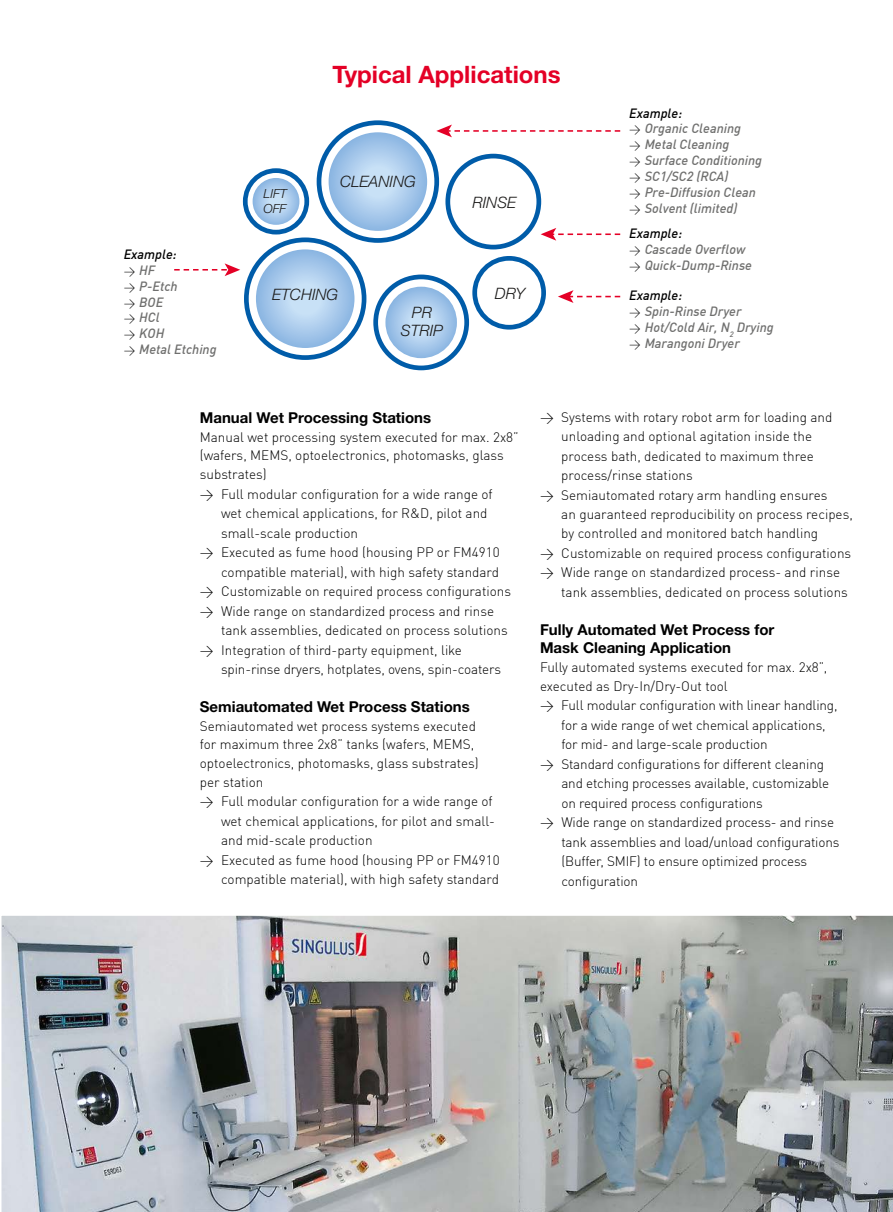
<style>
.page{position:relative;width:893px;height:1212px;background:#fff}
.page>*{position:absolute;margin:0;border:0;box-sizing:border-box;transform-origin:0 0}
.t1{font:700 24px "Helvetica Neue LT";color:#e40026}
.t2{font:italic 300 15.75px/18.9px "Helvetica Neue LT";color:#1a1918;text-align:center}
.t3{font:700 15px/18.8px "Helvetica Neue LT";color:#000}
.t4{font:300 13.5px/19.5px "DIN Offc";color:#000}
.t5{font:italic 500 13.2px "DIN Offc";color:#6f6f6e}
.t6{font:italic 500 13.2px "DIN Offc";color:#000}
.t7{font:italic 300 12.6px/14.1px "Helvetica Neue LT";color:#1a1918}
.s1{font-weight:300;font-style:normal;font-size:11.25px;color:#000}
</style>
<div class="page">
<img style="left:1px;top:915px;width:892px;height:297px">
<svg style="left:174px;top:120px;width:446px;height:250px"></svg>
<p class="t6" style="left:124px;top:246px;width:55px">Example:</p>
<p class="t5" style="left:124px;top:262px;width:33px"><span class="s1">→</span> HF</p>
<p class="t5" style="left:124px;top:278px;width:55px"><span class="s1">→</span> P-Etch</p>
<p class="t5" style="left:124px;top:293px;width:41px"><span class="s1">→</span> BOE</p>
<p class="t5" style="left:124px;top:309px;width:38px"><span class="s1">→</span> HCl</p>
<p class="t5" style="left:124px;top:325px;width:42px"><span class="s1">→</span> KOH</p>
<p class="t5" style="left:124px;top:341px;width:94px"><span class="s1">→</span> Metal Etching</p>
<h1 class="t1" style="left:332px;top:59px;width:230px">Typical Applications</h1>
<p class="t7" style="left:264px;top:187px;width:25px">LIFT<br>OFF</p>
<p class="t2" style="left:340px;top:171px;width:77px">CLEANING</p>
<p class="t2" style="left:473px;top:193px;width:45px">RINSE</p>
<p class="t2" style="left:272px;top:284px;width:68px">ETCHING</p>
<p class="t2" style="left:401px;top:302px;width:44px">PR<br>STRIP</p>
<p class="t2" style="left:495px;top:284px;width:31px">DRY</p>
<p class="t6" style="left:629px;top:104px;width:55px">Example:</p>
<p class="t5" style="left:629px;top:120px;width:113px"><span class="s1">→</span> Organic Cleaning</p>
<p class="t5" style="left:629px;top:136px;width:102px"><span class="s1">→</span> Metal Cleaning</p>
<p class="t5" style="left:629px;top:152px;width:135px"><span class="s1">→</span> Surface Conditioning</p>
<p class="t5" style="left:629px;top:168px;width:101px"><span class="s1">→</span> SC1/SC2 (RCA)</p>
<p class="t5" style="left:629px;top:184px;width:128px"><span class="s1">→</span> Pre-Diffusion Clean</p>
<p class="t5" style="left:629px;top:199px;width:110px"><span class="s1">→</span> Solvent (limited)</p>
<p class="t6" style="left:629px;top:225px;width:55px">Example:</p>
<p class="t5" style="left:629px;top:241px;width:118px"><span class="s1">→</span> Cascade Overflow</p>
<p class="t5" style="left:629px;top:257px;width:124px"><span class="s1">→</span> Quick-Dump-Rinse</p>
<p class="t6" style="left:629px;top:287px;width:55px">Example:</p>
<p class="t5" style="left:629px;top:303px;width:114px"><span class="s1">→</span> Spin-Rinse Dryer</p>
<p class="t5" style="left:629px;top:319px;width:146px"><span class="s1">→</span> Hot/Cold Air, N<sub>2</sub> Drying</p>
<p class="t5" style="left:629px;top:335px;width:112px"><span class="s1">→</span> Marangoni Dryer</p>
<p class="t3" style="left:200px;top:408px;width:233px">Manual Wet Processing Stations</p>
<p class="t4" style="left:200px;top:427px;width:320px;line-height:18.8px">Manual wet processing system executed for max. 2x8” (wafers, MEMS, optoelectronics, photomasks, glass substrates)</p>
<p class="t4" style="left:221px;top:484px;width:273px;text-indent:-21px">→ Full modular configuration for a wide range of wet chemical applications, for R&amp;D, pilot and small-scale production</p>
<p class="t4" style="left:200px;top:542px;width:301px;text-align:right">→ Executed as fume hood (housing PP or FM4910 compatible material), with high safety standard</p>
<p class="t4" style="left:200px;top:581px;width:313px">→ Customizable on required process configurations</p>
<p class="t4" style="left:221px;top:601px;width:288px;text-indent:-21px">→ Wide range on standardized process and rinse tank assemblies, dedicated on process solutions</p>
<p class="t4" style="left:221px;top:640px;width:281px;text-indent:-21px">→ Integration of third-party equipment, like spin-rinse dryers, hotplates, ovens, spin-coaters</p>
<p class="t3" style="left:200px;top:697px;width:271px">Semiautomated Wet Process Stations</p>
<p class="t4" style="left:200px;top:716px;width:280px;line-height:18.8px">Semiautomated wet process systems executed for maximum three 2x8” tanks (wafers, MEMS, optoelectronics, photomasks, glass substrates) per station</p>
<p class="t4" style="left:221px;top:791px;width:275px;text-indent:-21px">→ Full modular configuration for a wide range of wet chemical applications, for pilot and small&shy;and mid-scale production</p>
<p class="t4" style="left:200px;top:850px;width:301px;text-align:right">→ Executed as fume hood (housing PP or FM4910 compatible material), with high safety standard</p>
<p class="t4" style="left:561px;top:407px;width:273px;text-indent:-21px">→ Systems with rotary robot arm for loading and unloading and optional agitation inside the process bath, dedicated to maximum three process/rinse stations</p>
<p class="t4" style="left:561px;top:485px;width:293px;text-indent:-21px">→ Semiautomated rotary arm handling ensures<br>an guaranteed reproducibility on process recipes, by controlled and monitored batch handling</p>
<p class="t4" style="left:540px;top:543px;width:313px">→ Customizable on required process configurations</p>
<p class="t4" style="left:561px;top:563px;width:288px;text-indent:-21px">→ Wide range on standardized process- and rinse tank assemblies, dedicated on process solutions</p>
<p class="t3" style="left:540px;top:619px;width:236px">Fully Automated Wet Process for<br>Mask Cleaning Application</p>
<p class="t4" style="left:540px;top:658px;width:289px;line-height:18.8px">Fully automated systems executed for max. 2x8”, executed as Dry-In/Dry-Out tool</p>
<p class="t4" style="left:561px;top:695px;width:278px;text-indent:-21px">→ Full modular configuration with linear handling, for a wide range of wet chemical applications, for mid- and large-scale production</p>
<p class="t4" style="left:561px;top:754px;width:269px;text-indent:-21px">→ Standard configurations for different cleaning and etching processes available, customizable on required process configurations</p>
<p class="t4" style="left:561px;top:812px;width:280px;text-indent:-21px">→ Wide range on standardized process- and rinse tank assemblies and load/unload configurations (Buffer, SMIF) to ensure optimized process configuration</p>
</div>
